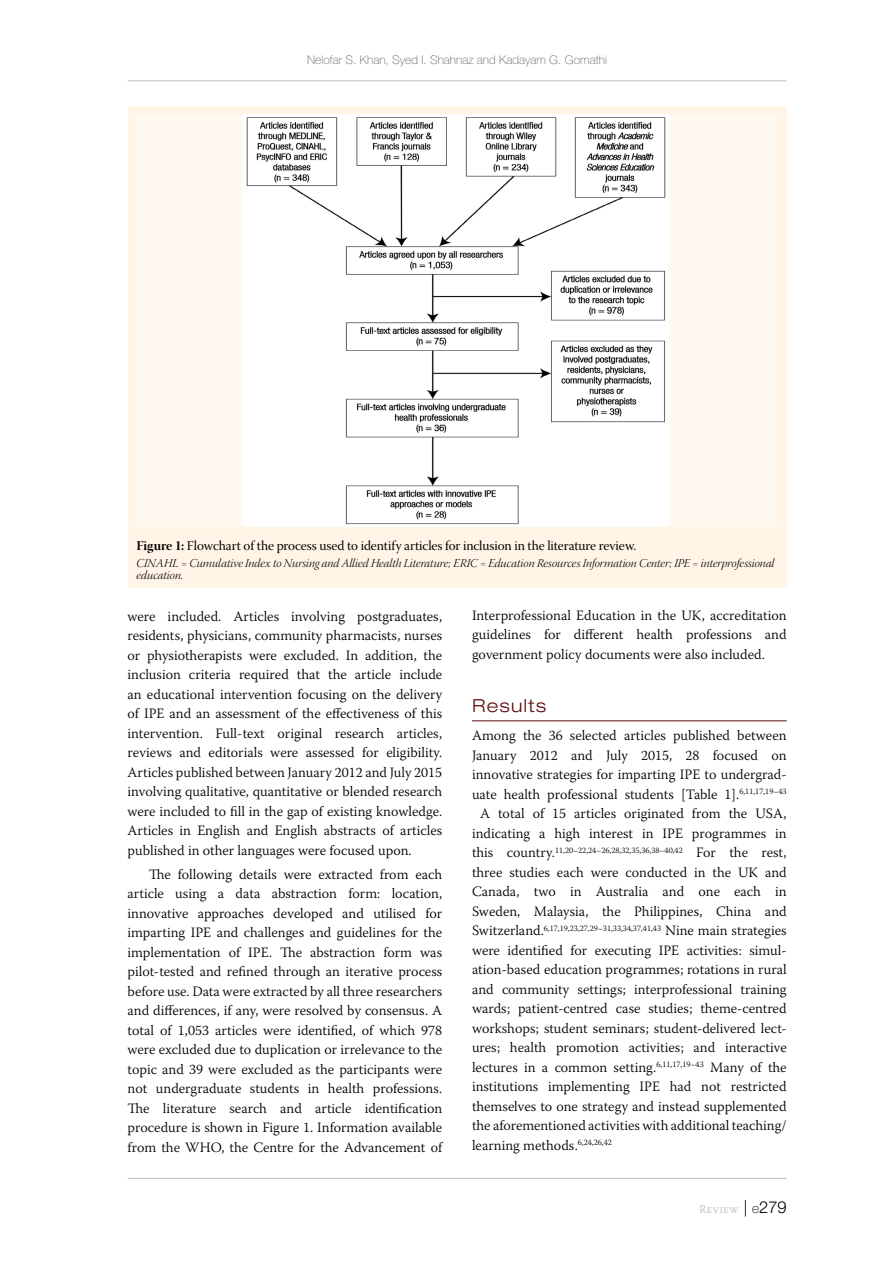
<style>
.page{position:relative;width:893px;height:1263px;background:#fff}
.page>*{position:absolute;margin:0;border:0;box-sizing:border-box;transform-origin:0 0}
.t1{font:300 expanded 18px "Helvetica Neue LT Pro";letter-spacing:.075em;color:#600e10}
.t2{font:300 14.25px/19.5px "Warnock Pro";color:#000;text-align:justify}
.t3{font:13.5px "Warnock Pro Subh";letter-spacing:-.005em;color:#000}
.t4{font:12px/12.8px "Warnock Pro Light It Disp";color:#000}
.t5{font:100 12px "Helvetica Neue LT Pro";color:#636466}
.t6{font:300 12px "Warnock Pro";color:#bcbec0}
.t7{font:300 8.25px "Warnock Pro";color:#000}
.s1{font-family:"Warnock Pro Bold Disp"}
.s2{font-size:14.25px}
.s3{font-family:"Helvetica Neue LT Pro";font-size:16.5px;color:#000}
.s4{font-family:"Helvetica Neue LT Pro";font-weight:100;font-size:13.5px;color:#000}
</style>
<div class="page">
<hr style="left:128px;top:81px;width:659px;height:1px;background:#bcbec0">
<hr style="left:128px;top:1178px;width:659px;height:1px;background:#bcbec0">
<hr style="left:472px;top:720px;width:315px;height:1px;background:#600e10">
<div style="left:128px;top:106px;width:659px;height:482px;background:#fff4e6"></div>
<div style="left:137px;top:115px;width:639px;height:411px;background:#fff9f0"></div>
<img style="left:243px;top:115px;width:425px;height:412px">
<p class="t5" style="left:307px;top:53px;width:301px">Nelofar S. Khan, Syed I. Shahnaz and Kadayam G. Gomathi</p>
<p class="t3" style="left:137px;top:538px;width:501px"><span class="s1">Figure 1:</span> Flowchart of the process used to identify articles for inclusion in the literature review.</p>
<p class="t4" style="left:137px;top:558px;width:639px">CINAHL = Cumulative Index to Nursing and Allied Health Literature; ERIC = Education Resources Information Center; IPE = interprofessional education.</p>
<p class="t2" style="left:128px;top:606px;width:316px">were included. Articles involving postgraduates, residents, physicians, community pharmacists, nurses or physiotherapists were excluded. In addition, the inclusion criteria required that the article include an educational intervention focusing on the delivery of IPE and an assessment of the effectiveness of this intervention. Full-text original research articles, reviews and editorials were assessed for eligibility.<br>Articles published between January 2012 and July 2015 involving qualitative, quantitative or blended research were included to fill in the gap of existing knowledge.<br>Articles in English and English abstracts of articles published in other languages were focused upon.</p>
<p class="t2" style="left:128px;top:864px;width:316px;text-indent:21px">The following details were extracted from each article using a data abstraction form: location, innovative approaches developed and utilised for imparting IPE and challenges and guidelines for the implementation of IPE. The abstraction form was pilot-tested and refined through an iterative process before use. Data were extracted by all three researchers and differences, if any, were resolved by consensus. A total of 1,053 articles were identified, of which 978 were excluded due to duplication or irrelevance to the topic and 39 were excluded as the participants were not undergraduate students in health professions.<br>The literature search and article identification procedure is shown in Figure 1. Information available from the WHO, the Centre for the Advancement of</p>
<p class="t2" style="left:472px;top:605px;width:316px">Interprofessional Education in the UK, accreditation guidelines for different health professions and government policy documents were also included.</p>
<p class="t1" style="left:472px;top:695px;width:76px">Results</p>
<p class="t2" style="left:472px;top:726px;width:316px;text-align:center">Among the 36 selected articles published between January 2012 and July 2015, 28 focused on innovative strategies for imparting IPE to undergrad&shy;uate health professional students [Table 1].<sup>6,11,17,19–43<br></sup>A total of 15 articles originated from the USA, indicating a high interest in IPE programmes in</p>
<p class="t7" style="left:472px;top:845px;width:316px"><span class="s2">this country.</span>11,20–22,24–26,28,32,35,36,38–40,42 <span class="s2">For the rest,</span></p>
<p class="t2" style="left:472px;top:862px;width:316px">three studies each were conducted in the UK and Canada, two in Australia and one each in Sweden, Malaysia, the Philippines, China and</p>
<p class="t7" style="left:472px;top:923px;width:316px"><span class="s2">Switzerland.</span>6,17,19,23,27,29–31,33,34,37,41,43 <span class="s2">Nine main strategies</span></p>
<p class="t2" style="left:472px;top:940px;width:316px">were identified for executing IPE activities: simul&shy;ation-based education programmes; rotations in rural and community settings; interprofessional training wards; patient-centred case studies; theme-centred workshops; student seminars; student-delivered lect&shy;ures; health promotion activities; and interactive lectures in a common setting.<sup>6,11,17,19–43</sup> Many of the institutions implementing IPE had not restricted themselves to one strategy and instead supplemented the aforementioned activities with additional teaching/ learning methods.<sup>6,24,26,42</sup></p>
<p class="t6" style="left:699px;top:1201px;width:89px">Review <span class="s3">|</span> <span class="s4">e</span><span class="s3">279</span></p>
</div>
